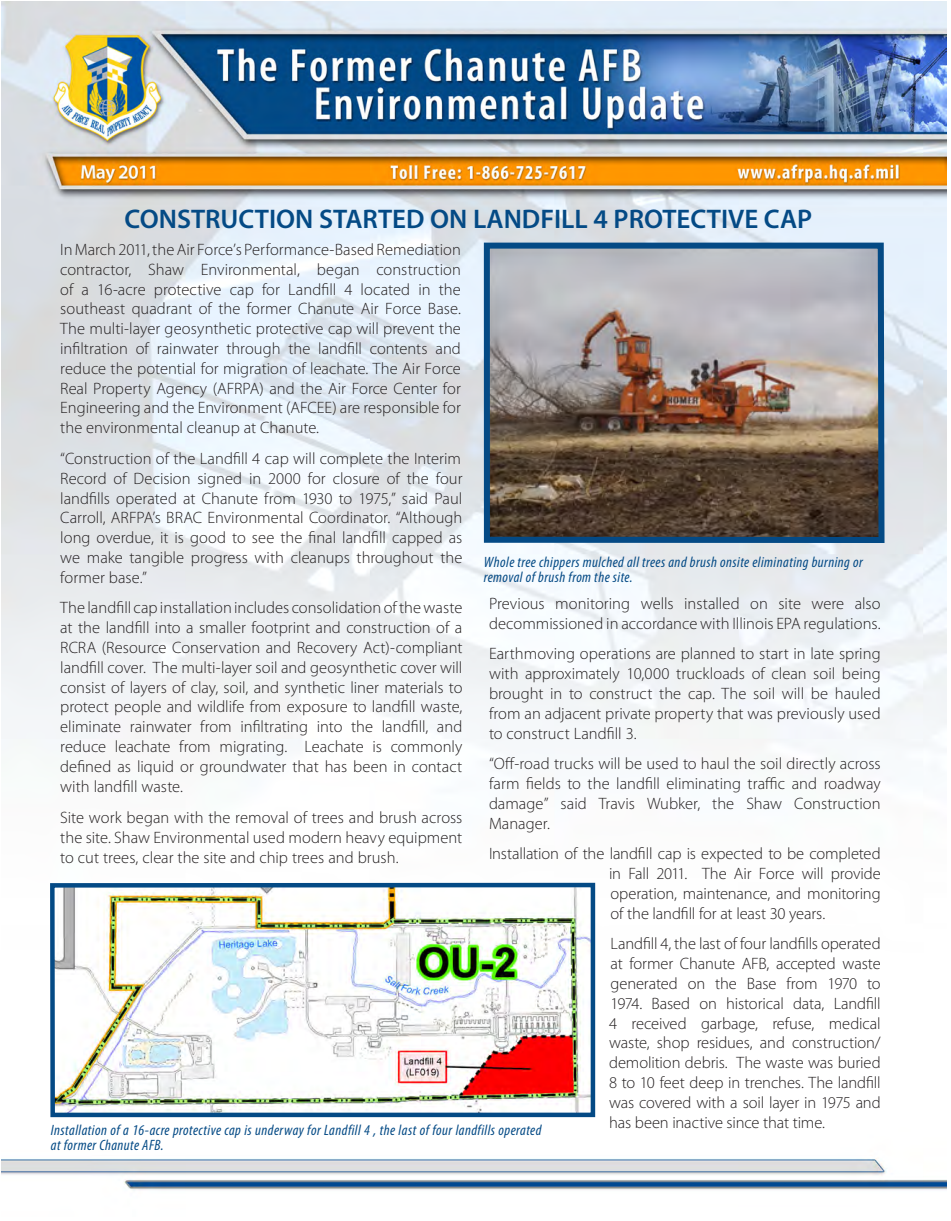
<style>
.page{position:relative;width:951px;height:1221px;background:#fff}
.page>*{position:absolute;margin:0;border:0;box-sizing:border-box;transform-origin:0 0}
.t1{font:600 27px "Myriad Pro";color:#044a85}
.t2{font:300 16.5px/19.8px "Myriad Pro";color:#231f20;text-align:justify}
.t3{font:italic condensed 15px/15px "Myriad Pro";letter-spacing:.03em;color:#044a85}
</style>
<div class="page">
<img style="left:1px;top:1px;width:945px;height:1190px">
<img style="left:55px;top:887px;width:535px;height:225px">
<div style="left:50px;top:882px;width:545px;height:235px;border:4px solid #044a85"></div>
<img style="left:481px;top:239px;width:406px;height:307px">
<p class="t1" style="left:125px;top:202px;width:689px">CONSTRUCTION STARTED ON LANDFILL 4 PROTECTIVE CAP</p>
<p class="t2" style="left:60px;top:239px;width:402px">In March 2011, the Air Force’s Performance-Based Remediation contractor, Shaw Environmental, began construction of a 16-acre protective cap for Landfill 4 located in the southeast quadrant of the former Chanute Air Force Base.<br>The multi-layer geosynthetic protective cap will prevent the infiltration of rainwater through the landfill contents and reduce the potential for migration of leachate. The Air Force Real Property Agency (AFRPA) and the Air Force Center for Engineering and the Environment (AFCEE) are responsible for the environmental cleanup at Chanute.</p>
<p class="t2" style="left:60px;top:448px;width:404px">“Construction of the Landfill 4 cap will complete the Interim Record of Decision signed in 2000 for closure of the four landfills operated at Chanute from 1930 to 1975,” said Paul Carroll, ARFPA’s BRAC Environmental Coordinator. “Although long overdue, it is good to see the final landfill capped as we make tangible progress with cleanups throughout the former base.”</p>
<p class="t2" style="left:60px;top:598px;width:404px">The landfill cap installation includes consolidation of the waste at the landfill into a smaller footprint and construction of a RCRA (Resource Conservation and Recovery Act)-compliant landfill cover. The multi-layer soil and geosynthetic cover will consist of layers of clay, soil, and synthetic liner materials to protect people and wildlife from exposure to landfill waste, eliminate rainwater from infiltrating into the landfill, and reduce leachate from migrating. Leachate is commonly defined as liquid or groundwater that has been in contact with landfill waste.</p>
<p class="t2" style="left:60px;top:807px;width:403px">Site work began with the removal of trees and brush across the site. Shaw Environmental used modern heavy equipment to cut trees, clear the site and chip trees and brush.</p>
<p class="t3" style="left:484px;top:554px;width:380px">Whole tree chippers mulched all trees and brush onsite eliminating burning or removal of brush from the site.</p>
<p class="t2" style="left:489px;top:593px;width:393px">Previous monitoring wells installed on site were also decommissioned in accordance with Illinois EPA regulations.</p>
<p class="t2" style="left:489px;top:643px;width:393px">Earthmoving operations are planned to start in late spring with approximately 10,000 truckloads of clean soil being brought in to construct the cap. The soil will be hauled from an adjacent private property that was previously used to construct Landfill 3.</p>
<p class="t2" style="left:489px;top:753px;width:393px">“Off-road trucks will be used to haul the soil directly across farm fields to the landfill eliminating traffic and roadway damage” said Travis Wubker, the Shaw Construction Manager.</p>
<p class="t2" style="left:609px;top:843px;width:273px;text-indent:-120px">Installation of the landfill cap is expected to be completed in Fall 2011. The Air Force will provide operation, maintenance, and monitoring of the landfill for at least 30 years.</p>
<p class="t2" style="left:609px;top:933px;width:273px">Landfill 4, the last of four landfills operated at former Chanute AFB, accepted waste generated on the Base from 1970 to 1974. Based on historical data, Landfill 4 received garbage, refuse, medical waste, shop residues, and construction/ demolition debris. The waste was buried 8 to 10 feet deep in trenches. The landfill was covered with a soil layer in 1975 and has been inactive since that time.</p>
<p class="t3" style="left:51px;top:1122px;width:492px">Installation of a 16-acre protective cap is underway for Landfill 4 , the last of four landfills operated at former Chanute AFB.</p>
</div>
